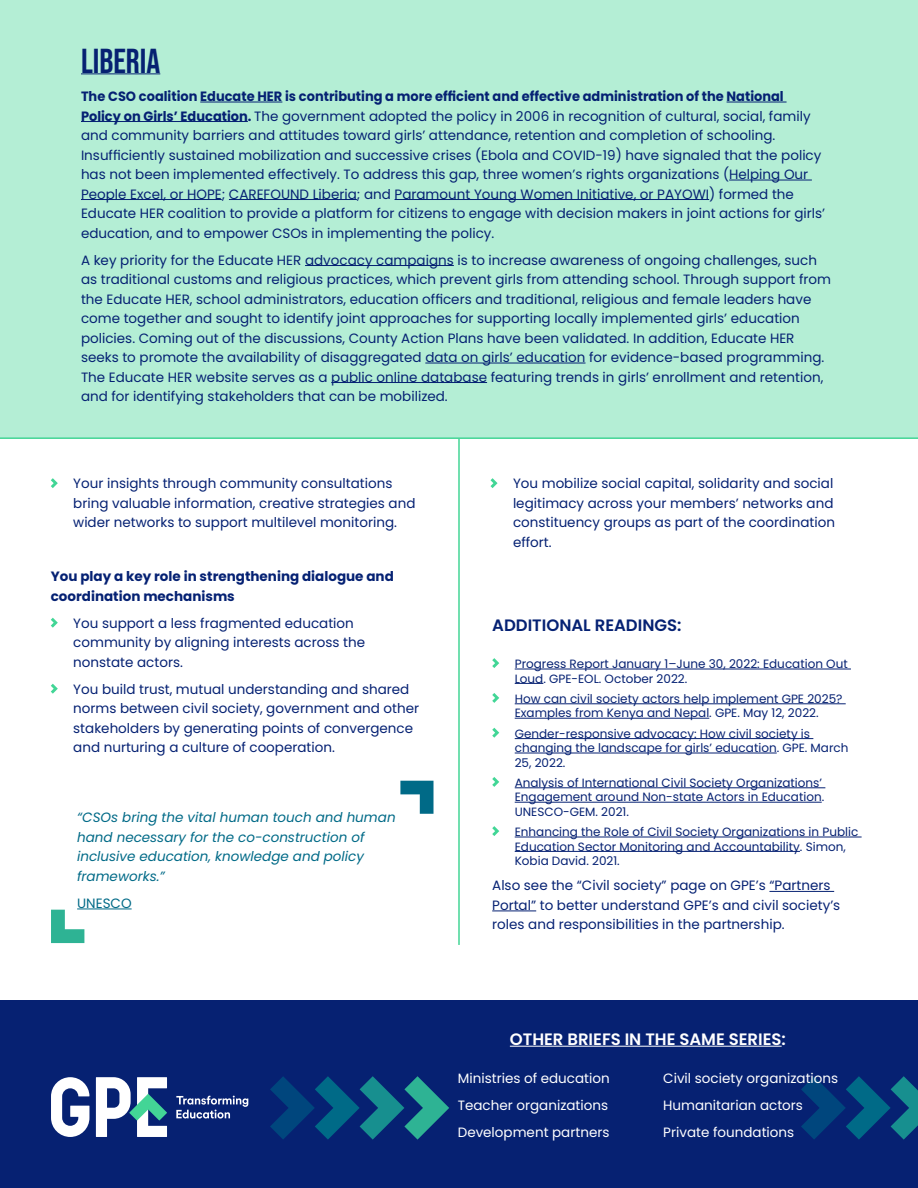
<style>
.page{position:relative;width:918px;height:1188px;background:#fff}
.page>*{position:absolute;margin:0;border:0;box-sizing:border-box;transform-origin:0 0}
.Body_Heading-Gray_Bo{font:34.5px "Bebas Neue";color:#062172}
.Body_Content{font:600 16.5px "Poppins";color:#fff}
.Body_Heading{font:600 16.5px "Poppins";color:#052173}
.Body_Content-2{font:13.5px/19.5px "Poppins";color:#052173}
.Bullet_Points_Tight{font:13.5px/19.5px "Poppins";color:#052173}
.Body_Content-3{font:13.5px "Poppins";color:#fff}
.t1{font:italic 13.5px/19.5px "Poppins";color:#006a87}
.Body_Content-4{font:700 13.5px/19.5px "Poppins";color:#052173}
.Body_Content-5{font:13.5px "Poppins";color:#006a87}
.Bullet_Points_Links{font:12px/14.4px "Poppins";color:#062172}
.s1{font-weight:700}
.s2{color:#052173}
.s3{color:#062172}
</style>
<div class="page">
<hr style="left:458px;top:439px;width:2px;height:506px;background:#43d596">
<div style="left:0;top:0;width:918px;height:438px;background:#b4eed5"></div>
<hr style="left:0;top:437px;width:918px;height:2px;background:#43d596">
<div style="left:0;top:1000px;width:918px;height:188px;background:#062172"></div>
<hr style="left:515px;top:669px;width:336px;height:1px;background:#062172">
<svg style="left:515px;top:683px;width:28px;height:1px"></svg>
<hr style="left:515px;top:704px;width:331px;height:1px;background:#062172">
<hr style="left:515px;top:718px;width:194px;height:1px;background:#062172">
<hr style="left:515px;top:738px;width:298px;height:1px;background:#062172">
<hr style="left:515px;top:753px;width:262px;height:1px;background:#062172">
<hr style="left:515px;top:788px;width:310px;height:1px;background:#062172">
<hr style="left:515px;top:802px;width:307px;height:1px;background:#062172">
<hr style="left:515px;top:837px;width:347px;height:1px;background:#062172">
<hr style="left:515px;top:851px;width:285px;height:1px;background:#062172">
<hr style="left:769px;top:891px;width:65px;height:1px;background:#062172">
<hr style="left:492px;top:911px;width:44px;height:1px;background:#062172">
<svg style="left:492px;top:658px;width:7px;height:10px"></svg>
<svg style="left:492px;top:693px;width:7px;height:10px"></svg>
<svg style="left:492px;top:728px;width:7px;height:10px"></svg>
<svg style="left:492px;top:777px;width:7px;height:10px"></svg>
<svg style="left:492px;top:826px;width:7px;height:10px"></svg>
<svg style="left:96px;top:1077px;width:71px;height:60px"></svg>
<svg style="left:51px;top:1077px;width:38px;height:60px"></svg>
<svg style="left:176px;top:1096px;width:72px;height:23px"></svg>
<hr style="left:510px;top:1046px;width:272px;height:1px;background:#fff">
<svg style="left:270px;top:1076px;width:179px;height:64px"></svg>
<svg style="left:801px;top:1076px;width:117px;height:64px"></svg>
<hr style="left:81px;top:74px;width:79px;height:1px;background:#062172">
<hr style="left:200px;top:102px;width:82px;height:1px;background:#052173">
<hr style="left:727px;top:102px;width:60px;height:1px;background:#052173">
<hr style="left:81px;top:121px;width:167px;height:1px;background:#052173">
<hr style="left:729px;top:180px;width:83px;height:1px;background:#052173">
<hr style="left:81px;top:199px;width:141px;height:1px;background:#052173">
<hr style="left:229px;top:199px;width:128px;height:1px;background:#052173">
<hr style="left:395px;top:199px;width:314px;height:1px;background:#052173">
<hr style="left:305px;top:265px;width:149px;height:1px;background:#052173">
<hr style="left:425px;top:363px;width:161px;height:1px;background:#052173">
<hr style="left:331px;top:382px;width:156px;height:1px;background:#052173">
<svg style="left:51px;top:478px;width:7px;height:10px"></svg>
<svg style="left:51px;top:618px;width:7px;height:10px"></svg>
<svg style="left:51px;top:684px;width:7px;height:10px"></svg>
<svg style="left:490px;top:478px;width:8px;height:10px"></svg>
<svg style="left:51px;top:910px;width:33px;height:33px"></svg>
<svg style="left:400px;top:781px;width:34px;height:33px"></svg>
<hr style="left:77px;top:909px;width:55px;height:1px;background:#006a87">
<p class="Body_Heading-Gray_Bo" style="left:81px;top:41px;width:81px">LIBERIA</p>
<p class="Body_Content-2" style="left:81px;top:87px;width:746px"><span class="s1">The CSO coalition Educate HER is contributing a more efficient and effective administration of the National Policy on Girls’ Education.</span> The government adopted the policy in 2006 in recognition of cultural, social, family and community barriers and attitudes toward girls’ attendance, retention and completion of schooling.<br>Insufficiently sustained mobilization and successive crises (Ebola and COVID-19) have signaled that the policy has not been implemented effectively. To address this gap, three women’s rights organizations (Helping Our People Excel, or HOPE; CAREFOUND Liberia; and Paramount Young Women Initiative, or PAYOWI) formed the Educate HER coalition to provide a platform for citizens to engage with decision makers in joint actions for girls’ education, and to empower CSOs in implementing the policy.</p>
<p class="Body_Content-2" style="left:81px;top:250px;width:752px">A key priority for the Educate HER advocacy campaigns is to increase awareness of ongoing challenges, such as traditional customs and religious practices, which prevent girls from attending school. Through support from the Educate HER, school administrators, education officers and traditional, religious and female leaders have come together and sought to identify joint approaches for supporting locally implemented girls’ education policies. Coming out of the discussions, County Action Plans have been validated. In addition, Educate HER seeks to promote the availability of disaggregated data on girls’ education for evidence-based programming.<br>The Educate HER website serves as a public online database featuring trends in girls’ enrollment and retention, and for identifying stakeholders that can be mobilized.</p>
<p class="Bullet_Points_Tight" style="left:73px;top:474px;width:344px">Your insights through community consultations bring valuable information, creative strategies and wider networks to support multilevel monitoring.</p>
<p class="Body_Content-4" style="left:51px;top:567px;width:345px">You play a key role in strengthening dialogue and coordination mechanisms</p>
<p class="Bullet_Points_Tight" style="left:73px;top:613px;width:293px">You support a less fragmented education community by aligning interests across the nonstate actors.</p>
<p class="Bullet_Points_Tight" style="left:73px;top:679px;width:347px">You build trust, mutual understanding and shared norms between civil society, government and other stakeholders by generating points of convergence and nurturing a culture of cooperation.</p>
<p class="t1" style="left:77px;top:808px;width:320px">“CSOs bring the vital human touch and human hand necessary for the co-construction of inclusive education, knowledge and policy frameworks.”</p>
<p class="Body_Content-5" style="left:77px;top:895px;width:56px">UNESCO</p>
<p class="Bullet_Points_Tight" style="left:513px;top:474px;width:323px;text-align:justify">You mobilize social capital, solidarity and social legitimacy across your members’ networks and constituency groups as part of the coordination effort.</p>
<p class="Body_Heading" style="left:492px;top:616px;width:191px">ADDITIONAL READINGS:</p>
<h4 class="Bullet_Points_Links" style="left:515px;top:657px;width:335px">Progress Report January 1–June 30, 2022: Education Out<br>Loud<span class="s2">. GPE-EOL. October 2022.</span></h4>
<h4 class="Bullet_Points_Links" style="left:515px;top:692px;width:329px">How can civil society actors help implement GPE 2025?<br>Examples from Kenya and Nepal<span class="s2">. GPE. May 12, 2022.</span></h4>
<h4 class="Bullet_Points_Links" style="left:515px;top:726px;width:335px">Gender-responsive advocacy: How civil society is changing the landscape for girls’ education<span class="s2">. GPE. March<br>25, 2022.</span></h4>
<h4 class="Bullet_Points_Links" style="left:515px;top:776px;width:311px">Analysis of International Civil Society Organizations’<br>Engagement around Non-state Actors in Education<span class="s2">.<br>UNESCO-GEM. 2021.</span></h4>
<h4 class="Bullet_Points_Links" style="left:515px;top:825px;width:345px">Enhancing the Role of Civil Society Organizations in Public<br>Education Sector Monitoring and Accountability<span class="s2">. Simon,<br>Kobia David. 2021.</span></h4>
<p class="Body_Content-2" style="left:492px;top:876px;width:350px">Also see the “Civil society” page on GPE’s <span class="s3">“Partners<br>Portal”</span> to better understand GPE’s and civil society’s roles and responsibilities in the partnership.</p>
<p class="Body_Content" style="left:510px;top:1030px;width:278px">OTHER BRIEFS IN THE SAME SERIES:</p>
<p class="Body_Content-3" style="left:458px;top:1070px;width:153px">Ministries of education</p>
<p class="Body_Content-3" style="left:458px;top:1097px;width:152px">Teacher organizations</p>
<p class="Body_Content-3" style="left:458px;top:1124px;width:153px">Development partners</p>
<p class="Body_Content-3" style="left:663px;top:1070px;width:176px">Civil society organizations</p>
<p class="Body_Content-3" style="left:663px;top:1097px;width:141px">Humanitarian actors</p>
<p class="Body_Content-3" style="left:663px;top:1124px;width:132px">Private foundations</p>
</div>
